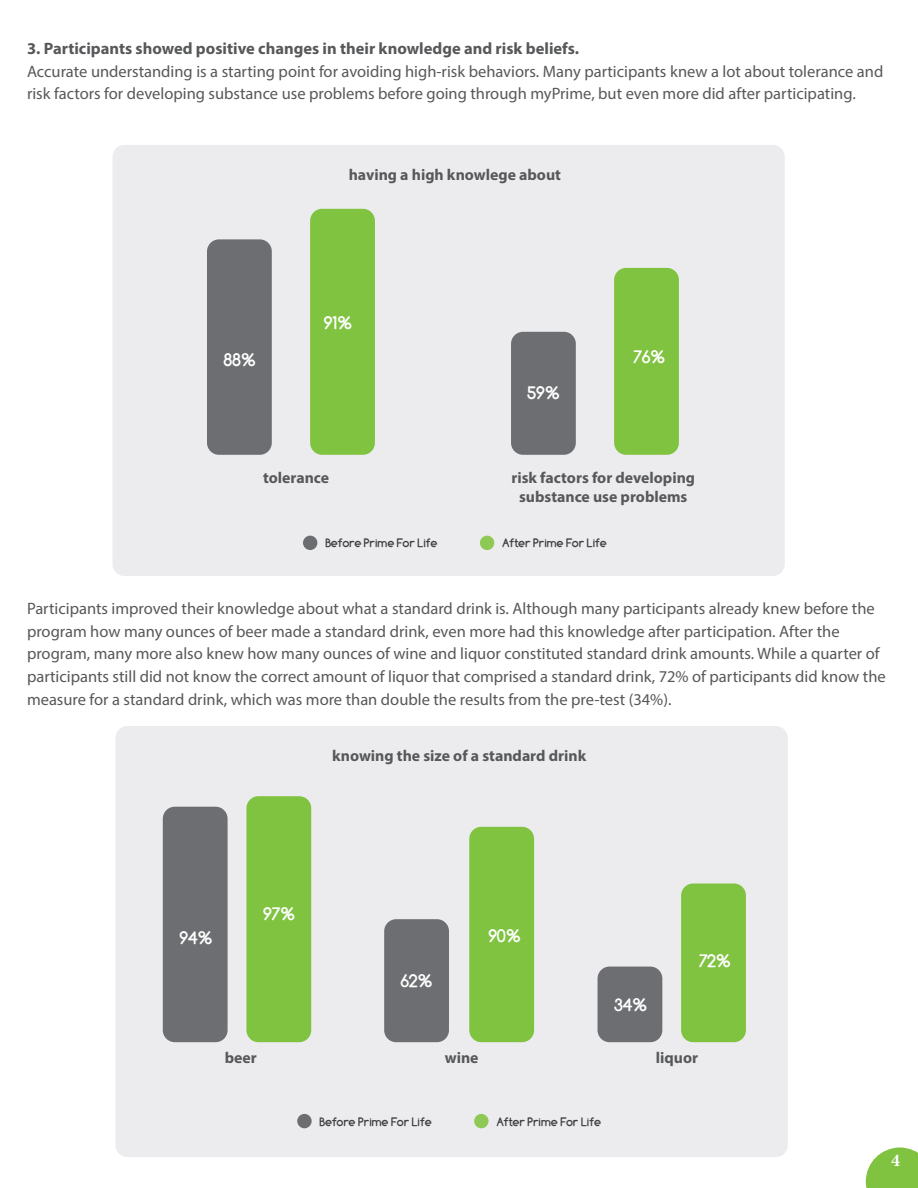
<style>
.page{position:relative;width:918px;height:1188px;background:#fff}
.page>*{position:absolute;margin:0;border:0;box-sizing:border-box;transform-origin:0 0}
.t1{font:700 18px "Comfortaa";color:#fff}
.t2{font:700 18px "Minion Pro";color:#fff}
.t3{font:16.5px/22.5px "Myriad Pro";color:#57585a}
.t4{font:700 16.5px "Myriad Pro";color:#57585a}
.t5{font:700 15.75px/18.9px "Myriad Pro";color:#57585a;text-align:center}
.t6{font:700 12px "Comfortaa";color:#3e3e3f}
</style>
<div class="page">
<div style="left:116px;top:726px;width:672px;height:431px;background:#ececee;border-radius:12px"></div>
<div style="left:297px;top:1114px;width:15px;height:14px;background:#6c6d70;border-radius:50%"></div>
<div style="left:474px;top:1114px;width:15px;height:14px;background:#8dc954;border-radius:50%"></div>
<div style="left:469px;top:827px;width:65px;height:215px;background:#80c341;border-radius:12px"></div>
<div style="left:384px;top:919px;width:65px;height:123px;background:#6d6e71;border-radius:12px"></div>
<div style="left:163px;top:807px;width:65px;height:235px;background:#6d6e71;border-radius:12px"></div>
<div style="left:246px;top:796px;width:65px;height:246px;background:#80c341;border-radius:12px"></div>
<div style="left:681px;top:884px;width:65px;height:158px;background:#80c341;border-radius:12px"></div>
<div style="left:598px;top:967px;width:64px;height:75px;background:#6d6e71;border-radius:12px"></div>
<div style="left:112px;top:145px;width:673px;height:431px;background:#ececee;border-radius:12px"></div>
<div style="left:614px;top:268px;width:65px;height:187px;background:#80c341;border-radius:12px"></div>
<div style="left:511px;top:332px;width:65px;height:123px;background:#6d6e71;border-radius:12px"></div>
<div style="left:207px;top:239px;width:65px;height:216px;background:#6d6e71;border-radius:12px"></div>
<div style="left:310px;top:209px;width:65px;height:246px;background:#80c341;border-radius:12px"></div>
<div style="left:303px;top:536px;width:14px;height:14px;background:#6c6d70;border-radius:50%"></div>
<div style="left:480px;top:536px;width:14px;height:14px;background:#8dc954;border-radius:50%"></div>
<svg style="left:866px;top:1148px;width:52px;height:40px;background:#8fca58"></svg>
<p class="t4" style="left:27px;top:38px;width:554px">3. Participants showed positive changes in their knowledge and risk beliefs.</p>
<p class="t3" style="left:27px;top:60px;width:858px">Accurate understanding is a starting point for avoiding high-risk behaviors. Many participants knew a lot about tolerance and risk factors for developing substance use problems before going through myPrime, but even more did after participating.</p>
<p class="t5" style="left:349px;top:165px;width:214px">having a high knowlege about</p>
<p class="t1" style="left:224px;top:349px;width:33px">88%</p>
<p class="t1" style="left:324px;top:313px;width:29px">91%</p>
<p class="t1" style="left:528px;top:383px;width:33px">59%</p>
<p class="t1" style="left:634px;top:346px;width:32px">76%</p>
<p class="t5" style="left:263px;top:468px;width:68px">tolerance</p>
<p class="t5" style="left:511px;top:468px;width:185px">risk factors for developing substance use problems</p>
<p class="t6" style="left:326px;top:536px;width:113px">Before Prime For Life</p>
<p class="t6" style="left:503px;top:536px;width:106px">After Prime For Life</p>
<p class="t3" style="left:27px;top:597px;width:860px">Participants improved their knowledge about what a standard drink is. Although many participants already knew before the program how many ounces of beer made a standard drink, even more had this knowledge after participation. After the program, many more also knew how many ounces of wine and liquor constituted standard drink amounts. While a quarter of participants still did not know the correct amount of liquor that comprised a standard drink, 72% of participants did know the measure for a standard drink, which was more than double the results from the pre-test (34%).</p>
<p class="t5" style="left:332px;top:746px;width:256px">knowing the size of a standard drink</p>
<p class="t1" style="left:180px;top:927px;width:34px">94%</p>
<p class="t1" style="left:263px;top:903px;width:33px">97%</p>
<p class="t5" style="left:225px;top:1048px;width:34px">beer</p>
<p class="t1" style="left:401px;top:970px;width:33px">62%</p>
<p class="t1" style="left:489px;top:926px;width:33px">90%</p>
<p class="t5" style="left:445px;top:1048px;width:35px">wine</p>
<p class="t1" style="left:614px;top:994px;width:34px">34%</p>
<p class="t1" style="left:699px;top:950px;width:33px">72%</p>
<p class="t5" style="left:656px;top:1048px;width:44px">liquor</p>
<p class="t6" style="left:320px;top:1115px;width:113px">Before Prime For Life</p>
<p class="t6" style="left:497px;top:1115px;width:106px">After Prime For Life</p>
<p class="t2" style="left:891px;top:1148px;width:10px">4</p>
</div>
